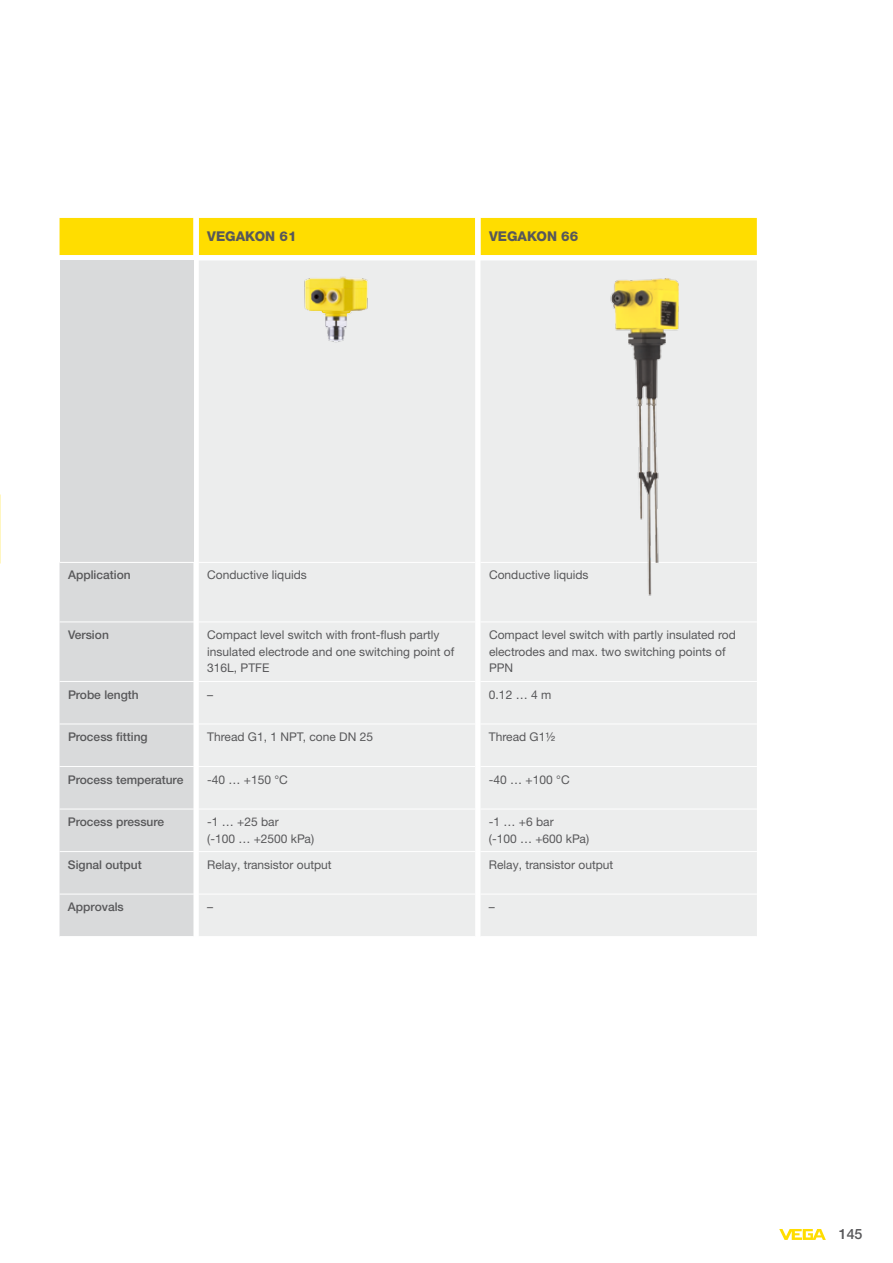
<style>
.page{position:relative;width:893px;height:1263px;background:#fff}
.page>*{position:absolute;margin:0;border:0;box-sizing:border-box;transform-origin:0 0}
.t1{font:500 14.25px "Helvetica Neue LTW1 G";color:#58585a}
.t2{font:800 13.5px "Helvetica Neue LTW1 G";color:#58585a}
.t3{font:12px/16.5px "Helvetica Neue LTW1 G";color:#58585a}
.t4{font:500 12px "Helvetica Neue LTW1 G";color:#58585a}
</style>
<div class="page">
<svg style="left:779px;top:1229px;width:47px;height:11px"></svg>
<svg style="left:60px;top:218px;width:697px;height:718px;fill:#fd0"></svg>
<div style="left:60px;top:260px;width:133px;height:302px;background:#d9dadb"></div>
<div style="left:199px;top:260px;width:558px;height:676px;background:#eceded"></div>
<div style="left:60px;top:563px;width:133px;height:373px;background:#d9dadb"></div>
<hr style="left:60px;top:562px;width:133px;height:1px;background:#fff">
<hr style="left:199px;top:621px;width:276px;height:1px;background:#fff">
<hr style="left:480px;top:621px;width:277px;height:1px;background:#fff">
<hr style="left:199px;top:681px;width:276px;height:1px;background:#fff">
<hr style="left:480px;top:681px;width:277px;height:1px;background:#fff">
<hr style="left:199px;top:724px;width:276px;height:1px;background:#fff">
<hr style="left:480px;top:724px;width:277px;height:1px;background:#fff">
<hr style="left:199px;top:766px;width:276px;height:1px;background:#fff">
<hr style="left:480px;top:766px;width:277px;height:1px;background:#fff">
<hr style="left:199px;top:809px;width:276px;height:1px;background:#fff">
<hr style="left:480px;top:809px;width:277px;height:1px;background:#fff">
<hr style="left:199px;top:851px;width:276px;height:1px;background:#fff">
<hr style="left:480px;top:851px;width:277px;height:1px;background:#fff">
<hr style="left:199px;top:894px;width:276px;height:1px;background:#fff">
<hr style="left:480px;top:894px;width:277px;height:1px;background:#fff">
<hr style="left:199px;top:562px;width:276px;height:1px;background:#fff">
<hr style="left:480px;top:562px;width:277px;height:1px;background:#fff">
<hr style="left:60px;top:622px;width:133px;height:1px;background:#fff">
<hr style="left:60px;top:681px;width:133px;height:1px;background:#fff">
<hr style="left:60px;top:724px;width:133px;height:1px;background:#fff">
<hr style="left:60px;top:766px;width:133px;height:1px;background:#fff">
<hr style="left:60px;top:809px;width:133px;height:1px;background:#fff">
<hr style="left:60px;top:851px;width:133px;height:1px;background:#fff">
<hr style="left:60px;top:894px;width:133px;height:1px;background:#fff">
<img style="left:261px;top:276px;width:149px;height:208px">
<img style="left:561px;top:277px;width:171px;height:325px">
<p class="t2" style="left:207px;top:229px;width:91px">VEGAKON 61</p>
<p class="t2" style="left:489px;top:229px;width:91px">VEGAKON 66</p>
<p class="t4" style="left:68px;top:568px;width:64px">Application</p>
<p class="t3" style="left:207px;top:567px;width:101px">Conductive liquids</p>
<p class="t3" style="left:489px;top:567px;width:101px">Conductive liquids</p>
<p class="t4" style="left:68px;top:627px;width:42px">Version</p>
<p class="t3" style="left:207px;top:626px;width:249px">Compact level switch with front-flush partly insulated electrode and one switching point of<br>316L, PTFE</p>
<p class="t3" style="left:489px;top:626px;width:248px">Compact level switch with partly insulated rod electrodes and max. two switching points of<br>PPN</p>
<p class="t4" style="left:68px;top:687px;width:72px">Probe length</p>
<p class="t3" style="left:207px;top:686px;width:7px">–</p>
<p class="t3" style="left:489px;top:686px;width:64px">0.12 … 4 m</p>
<p class="t4" style="left:68px;top:729px;width:81px">Process fitting</p>
<p class="t3" style="left:207px;top:728px;width:167px">Thread G1, 1 NPT, cone DN 25</p>
<p class="t3" style="left:489px;top:728px;width:68px">Thread G1½</p>
<p class="t4" style="left:68px;top:772px;width:117px">Process temperature</p>
<p class="t3" style="left:207px;top:771px;width:82px">-40 … +150 °C</p>
<p class="t3" style="left:489px;top:771px;width:82px">-40 … +100 °C</p>
<p class="t4" style="left:68px;top:815px;width:98px">Process pressure</p>
<p class="t3" style="left:207px;top:813px;width:108px">-1 … +25 bar<br>(-100 … +2500 kPa)</p>
<p class="t3" style="left:489px;top:813px;width:102px">-1 … +6 bar<br>(-100 … +600 kPa)</p>
<p class="t4" style="left:68px;top:857px;width:75px">Signal output</p>
<p class="t3" style="left:207px;top:856px;width:126px">Relay, transistor output</p>
<p class="t3" style="left:489px;top:856px;width:126px">Relay, transistor output</p>
<p class="t4" style="left:68px;top:900px;width:57px">Approvals</p>
<p class="t3" style="left:207px;top:898px;width:7px">–</p>
<p class="t3" style="left:489px;top:898px;width:7px">–</p>
<p class="t1" style="left:839px;top:1225px;width:25px">145</p>
</div>
